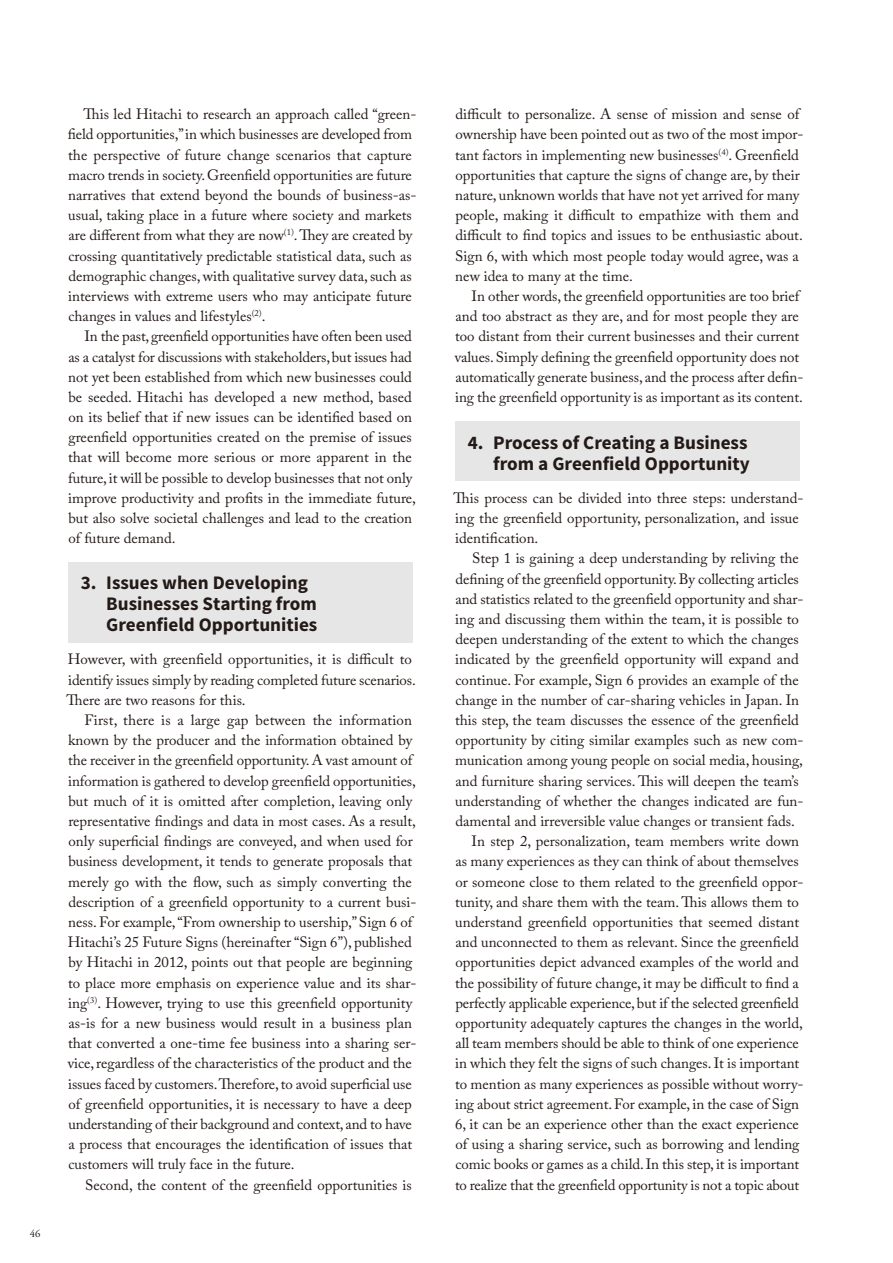
<style>
.page{position:relative;width:893px;height:1263px;background:#fff}
.page>*{position:absolute;margin:0;border:0;box-sizing:border-box;transform-origin:0 0}
.t1{font:700 19.2px/21.3px "Source Sans Pro";color:#231916}
.t2{font:14.85px/20.2px "Adobe Caslon Pro";color:#231916}
.t3{font:10.65px "Adobe Garamond Pro";color:#231916}
.s1{color:#fff}
</style>
<div class="page">
<div style="left:68px;top:562px;width:344px;height:81px;background:#e6e6e7"></div>
<div style="left:455px;top:422px;width:344px;height:59px;background:#e6e6e7"></div>
<p class="t3" style="left:30px;top:1228px;width:15px">46<span class="s1">.</span></p>
<p class="t2" style="left:68px;top:106px;width:350px;text-indent:16px">This led Hitachi to research an approach called “green&shy;field opportunities,” in which businesses are developed from the perspective of future change scenarios that capture macro trends in society. Greenfield opportunities are future narratives that extend beyond the bounds of business-as&shy;usual, taking place in a future where society and markets are different from what they are now<sup>(1)</sup>. They are created by crossing quantitatively predictable statistical data, such as demographic changes, with qualitative survey data, such as interviews with extreme users who may anticipate future changes in values and lifestyles<sup>(2)</sup>.</p>
<p class="t2" style="left:68px;top:328px;width:349px;text-indent:17px">In the past, greenfield opportunities have often been used as a catalyst for discussions with stakeholders, but issues had not yet been established from which new businesses could be seeded. Hitachi has developed a new method, based on its belief that if new issues can be identified based on greenfield opportunities created on the premise of issues that will become more serious or more apparent in the future, it will be possible to develop businesses that not only improve productivity and profits in the immediate future, but also solve societal challenges and lead to the creation of future demand.</p>
<p class="t1" style="left:106px;top:574px;width:213px;text-indent:-26px">3. Issues when Developing<br>Businesses Starting from<br>Greenfield Opportunities</p>
<p class="t2" style="left:67px;top:651px;width:351px">However, with greenfield opportunities, it is difficult to identify issues simply by reading completed future scenarios.<br>There are two reasons for this.</p>
<p class="t2" style="left:68px;top:712px;width:350px;text-indent:17px">First, there is a large gap between the information known by the producer and the information obtained by the receiver in the greenfield opportunity. A vast amount of information is gathered to develop greenfield opportunities, but much of it is omitted after completion, leaving only representative findings and data in most cases. As a result, only superficial findings are conveyed, and when used for business development, it tends to generate proposals that merely go with the flow, such as simply converting the description of a greenfield opportunity to a current busi&shy;ness. For example, “From ownership to usership,” Sign 6 of Hitachi’s 25 Future Signs (hereinafter “Sign 6”), published by Hitachi in 2012, points out that people are beginning to place more emphasis on experience value and its shar&shy;ing<sup>(3)</sup>. However, trying to use this greenfield opportunity as-is for a new business would result in a business plan that converted a one-time fee business into a sharing ser&shy;vice, regardless of the characteristics of the product and the issues faced by customers. Therefore, to avoid superficial use of greenfield opportunities, it is necessary to have a deep understanding of their background and context, and to have a process that encourages the identification of issues that customers will truly face in the future.</p>
<p class="t2" style="left:85px;top:1176px;width:328px">Second, the content of the greenfield opportunities is</p>
<p class="t2" style="left:455px;top:106px;width:350px">difficult to personalize. A sense of mission and sense of ownership have been pointed out as two of the most impor&shy;tant factors in implementing new businesses<sup>(4)</sup>. Greenfield opportunities that capture the signs of change are, by their nature, unknown worlds that have not yet arrived for many people, making it difficult to empathize with them and difficult to find topics and issues to be enthusiastic about.<br>Sign 6, with which most people today would agree, was a new idea to many at the time.</p>
<p class="t2" style="left:455px;top:287px;width:350px;text-indent:17px">In other words, the greenfield opportunities are too brief and too abstract as they are, and for most people they are too distant from their current businesses and their current values. Simply defining the greenfield opportunity does not automatically generate business, and the process after defin&shy;ing the greenfield opportunity is as important as its content.</p>
<p class="t1" style="left:468px;top:433px;width:284px;text-align:right">4. Process of Creating a Business from a Greenfield Opportunity</p>
<p class="t2" style="left:454px;top:489px;width:351px">This process can be divided into three steps: understand&shy;ing the greenfield opportunity, personalization, and issue identification.</p>
<p class="t2" style="left:472px;top:550px;width:328px">Step 1 is gaining a deep understanding by reliving the</p>
<p class="t2" style="left:455px;top:570px;width:345px">defining of the greenfield opportunity. By collecting articles</p>
<p class="t2" style="left:455px;top:590px;width:350px">and statistics related to the greenfield opportunity and shar-</p>
<p class="t2" style="left:455px;top:611px;width:345px">ing and discussing them within the team, it is possible to</p>
<p class="t2" style="left:455px;top:631px;width:345px">deepen understanding of the extent to which the changes</p>
<p class="t2" style="left:455px;top:651px;width:345px">indicated by the greenfield opportunity will expand and</p>
<p class="t2" style="left:455px;top:671px;width:345px">continue. For example, Sign 6 provides an example of the</p>
<p class="t2" style="left:455px;top:691px;width:345px">change in the number of car-sharing vehicles in Japan. In</p>
<p class="t2" style="left:455px;top:712px;width:345px">this step, the team discusses the essence of the greenfield</p>
<p class="t2" style="left:455px;top:732px;width:349px">opportunity by citing similar examples such as new com-</p>
<p class="t2" style="left:455px;top:752px;width:349px">munication among young people on social media, housing,</p>
<p class="t2" style="left:455px;top:772px;width:345px">and furniture sharing services. This will deepen the team’s</p>
<p class="t2" style="left:455px;top:792px;width:350px">understanding of whether the changes indicated are fun-</p>
<p class="t2" style="left:455px;top:813px;width:341px">damental and irreversible value changes or transient fads.</p>
<p class="t2" style="left:471px;top:833px;width:329px">In step 2, personalization, team members write down</p>
<p class="t2" style="left:455px;top:853px;width:345px">as many experiences as they can think of about themselves</p>
<p class="t2" style="left:455px;top:873px;width:349px">or someone close to them related to the greenfield oppor-</p>
<p class="t2" style="left:455px;top:893px;width:345px">tunity, and share them with the team. This allows them to</p>
<p class="t2" style="left:455px;top:914px;width:345px">understand greenfield opportunities that seemed distant</p>
<p class="t2" style="left:455px;top:934px;width:345px">and unconnected to them as relevant. Since the greenfield</p>
<p class="t2" style="left:455px;top:954px;width:345px">opportunities depict advanced examples of the world and</p>
<p class="t2" style="left:455px;top:974px;width:345px">the possibility of future change, it may be difficult to find a</p>
<p class="t2" style="left:455px;top:994px;width:345px">perfectly applicable experience, but if the selected greenfield</p>
<p class="t2" style="left:455px;top:1015px;width:349px">opportunity adequately captures the changes in the world,</p>
<p class="t2" style="left:455px;top:1035px;width:345px">all team members should be able to think of one experience</p>
<p class="t2" style="left:455px;top:1055px;width:346px">in which they felt the signs of such changes. It is important</p>
<p class="t2" style="left:455px;top:1075px;width:350px">to mention as many experiences as possible without worry-</p>
<p class="t2" style="left:455px;top:1095px;width:345px">ing about strict agreement. For example, in the case of Sign</p>
<p class="t2" style="left:455px;top:1116px;width:345px">6, it can be an experience other than the exact experience</p>
<p class="t2" style="left:455px;top:1136px;width:345px">of using a sharing service, such as borrowing and lending</p>
<p class="t2" style="left:455px;top:1156px;width:345px">comic books or games as a child. In this step, it is important</p>
<p class="t2" style="left:455px;top:1176px;width:346px">to realize that the greenfield opportunity is not a topic about</p>
</div>
